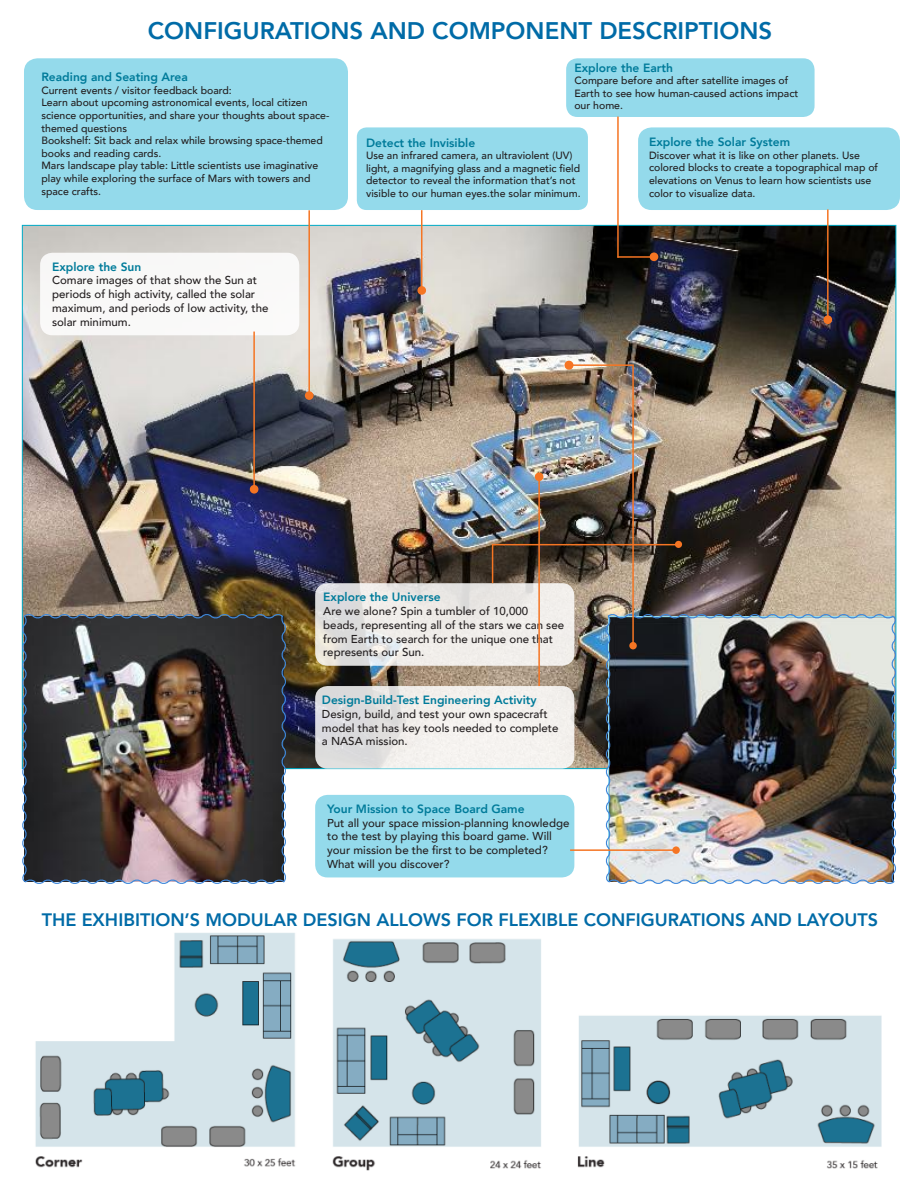
<style>
.page{position:relative;width:918px;height:1188px;background:#fff}
.page>*{position:absolute;margin:0;border:0;box-sizing:border-box;transform-origin:0 0}
.t1{font:800 24px "Avenir";color:#006ba7}
.t2{font:800 18px "Avenir";color:#006ba7}
.t3{font:800 12px "Avenir";color:#007b9a}
.t4{font:500 11.55px/13.8px "Avenir";color:#231f20}
.t5{font:500 10.5px/12.6px "Avenir";color:#231f20}
</style>
<div class="page">
<img style="left:24px;top:227px;width:870px;height:540px">
<div style="left:24px;top:58px;width:324px;height:152px;background:#94daeb;border-radius:14px"></div>
<div style="left:357px;top:127px;width:231px;height:83px;background:#94daeb;border-radius:10px"></div>
<div style="left:566px;top:58px;width:249px;height:59px;background:#94daeb;border-radius:11px"></div>
<div style="left:638px;top:127px;width:262px;height:83px;background:#94daeb;border-radius:14px"></div>
<div style="left:40px;top:253px;width:259px;height:82px;background:#f9f8f8;border-radius:12px"></div>
<svg style="left:315px;top:583px;width:259px;height:83px;background:#eae8e5"></svg>
<div style="left:315px;top:686px;width:259px;height:83px;background:linear-gradient(to right,#ddddde,#fcf8f3);border-radius:12px"></div>
<div style="left:315px;top:795px;width:259px;height:82px;background:#94daeb;border-radius:12px"></div>
<img style="left:604px;top:612px;width:293px;height:272px">
<img style="left:21px;top:612px;width:267px;height:272px">
<img style="left:35px;top:933px;width:847px;height:238px">
<div style="left:672px;top:846px;width:8px;height:8px;background:#f57523;border-radius:50%"></div>
<hr style="left:538px;top:477px;width:2px;height:209px;background:#f57523">
<div style="left:536px;top:473px;width:7px;height:7px;background:#f57523;border-radius:50%"></div>
<div style="left:535px;top:472px;width:8px;height:9px;border:2px solid #f57523;border-radius:50%"></div>
<hr style="left:308px;top:210px;width:2px;height:186px;background:#f57523">
<div style="left:306px;top:392px;width:7px;height:7px;background:#f57523;border-radius:50%"></div>
<div style="left:305px;top:391px;width:9px;height:9px;border:2px solid #f57523;border-radius:50%"></div>
<hr style="left:253px;top:332px;width:2px;height:157px;background:#f57523">
<div style="left:251px;top:486px;width:7px;height:7px;background:#f57523;border-radius:50%"></div>
<div style="left:250px;top:485px;width:8px;height:9px;border:2px solid #f57523;border-radius:50%"></div>
<hr style="left:421px;top:210px;width:1px;height:80px;background:#f57523">
<div style="left:418px;top:287px;width:7px;height:7px;background:#f57523;border-radius:50%"></div>
<div style="left:417px;top:286px;width:9px;height:9px;border:2px solid #f57523;border-radius:50%"></div>
<hr style="left:827px;top:209px;width:2px;height:111px;background:#f57523">
<div style="left:824px;top:316px;width:7px;height:7px;background:#f57523;border-radius:50%"></div>
<div style="left:824px;top:315px;width:8px;height:9px;border:2px solid #f57523;border-radius:50%"></div>
<hr style="left:617px;top:117px;width:2px;height:141px;background:#f57523">
<div style="left:650px;top:253px;width:8px;height:7px;background:#f57523;border-radius:50%"></div>
<div style="left:650px;top:252px;width:8px;height:9px;border:2px solid #f57523;border-radius:50%"></div>
<hr style="left:492px;top:544px;width:1px;height:39px;background:#f57523">
<div style="left:675px;top:541px;width:7px;height:7px;background:#f57523;border-radius:50%"></div>
<hr style="left:493px;top:544px;width:186px;height:1px;background:#f57523">
<hr style="left:617px;top:256px;width:35px;height:2px;background:#f57523">
<hr style="left:570px;top:849px;width:106px;height:2px;background:#f57523">
<hr style="left:569px;top:364px;width:65px;height:2px;background:#f57523">
<div style="left:565px;top:361px;width:8px;height:8px;background:#f57523;border-radius:50%"></div>
<div style="left:565px;top:361px;width:8px;height:9px;border:2px solid #f57523;border-radius:50%"></div>
<hr style="left:632px;top:365px;width:2px;height:282px;background:#f57523">
<div style="left:629px;top:642px;width:8px;height:7px;background:#f57523;border-radius:50%"></div>
<p class="t1" style="left:148px;top:12px;width:626px">CONFIGURATIONS AND COMPONENT DESCRIPTIONS</p>
<p class="t3" style="left:41px;top:68px;width:148px">Reading and Seating Area</p>
<p class="t5" style="left:41px;top:83px;width:192px">Current events / visitor feedback board:</p>
<p class="t5" style="left:41px;top:96px;width:289px">Learn about upcoming astronomical events, local citizen science opportunities, and share your thoughts about space&shy;themed questions</p>
<p class="t5" style="left:41px;top:134px;width:283px">Bookshelf: Sit back and relax while browsing space-themed books and reading cards.</p>
<p class="t5" style="left:41px;top:159px;width:278px">Mars landscape play table: Little scientists use imaginative play while exploring the surface of Mars with towers and space crafts.</p>
<p class="t3" style="left:52px;top:257px;width:91px">Explore the Sun</p>
<p class="t4" style="left:52px;top:273px;width:218px">Comare images of that show the Sun at periods of high activity, called the solar maximum, and periods of low activity, the solar minimum.</p>
<p class="t3" style="left:574px;top:58px;width:100px">Explore the Earth</p>
<p class="t5" style="left:574px;top:74px;width:225px">Compare before and after satellite images of<br>Earth to see how human-caused actions impact our home.</p>
<p class="t3" style="left:649px;top:133px;width:143px">Explore the Solar System</p>
<p class="t5" style="left:649px;top:148px;width:230px">Discover what it is like on other planets. Use colored blocks to create a topographical map of elevations on Venus to learn how scientists use color to visualize data.</p>
<p class="t3" style="left:366px;top:133px;width:111px">Detect the Invisible</p>
<p class="t5" style="left:366px;top:149px;width:216px">Use an infrared camera, an ultraviolent (UV) light, a magnifying glass and a magnetic field detector to reveal the information that’s not visible to our human eyes.the solar minimum.</p>
<p class="t3" style="left:323px;top:588px;width:119px">Explore the Universe</p>
<p class="t4" style="left:323px;top:603px;width:242px">Are we alone? Spin a tumbler of 10,000 beads, representing all of the stars we can see from Earth to search for the unique one that represents our Sun.</p>
<p class="t3" style="left:322px;top:691px;width:216px">Design-Build-Test Engineering Activity</p>
<p class="t4" style="left:322px;top:706px;width:238px">Design, build, and test your own spacecraft model that has key tools needed to complete a NASA mission.</p>
<p class="t3" style="left:327px;top:799px;width:199px">Your Mission to Space Board Game</p>
<p class="t4" style="left:327px;top:815px;width:244px">Put all your space mission-planning knowledge to the test by playing this board game. Will your mission be the first to be completed?<br>What will you discover?</p>
<p class="t2" style="left:42px;top:905px;width:838px">THE EXHIBITION’S MODULAR DESIGN ALLOWS FOR FLEXIBLE CONFIGURATIONS AND LAYOUTS</p>
</div>
